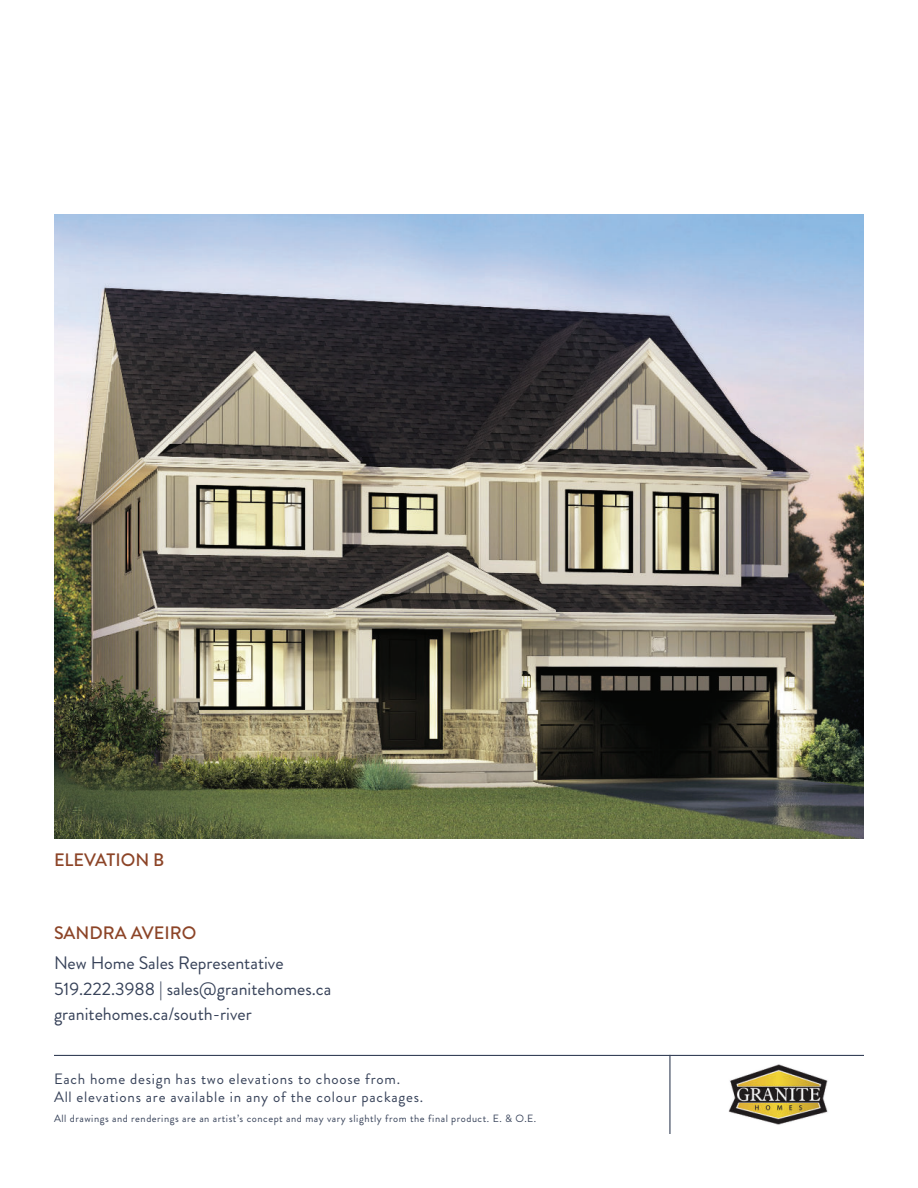
<style>
.page{position:relative;width:918px;height:1188px;background:#fff}
.page>*{position:absolute;margin:0;border:0;box-sizing:border-box;transform-origin:0 0}
.t1{font:18px/25.5px "Brandon Grotesque";color:#374259}
.t2{font:500 18px "Brandon Grotesque";color:#8c4427}
.t3{font:15px/18px "Brandon Grotesque";letter-spacing:.05em;color:#374259}
.t4{font:10.5px "Brandon Grotesque";letter-spacing:.05em;color:#374259}
</style>
<div class="page">
<img style="left:54px;top:214px;width:810px;height:625px">
<hr style="left:54px;top:1055px;width:810px;height:1px;background:#374259">
<hr style="left:669px;top:1055px;width:2px;height:79px;background:#374259">
<img style="left:728px;top:1064px;width:100px;height:61px">
<p class="t2" style="left:54px;top:853px;width:112px">ELEVATION B</p>
<p class="t2" style="left:54px;top:926px;width:144px">SANDRA AVEIRO</p>
<p class="t1" style="left:54px;top:952px;width:279px">New Home Sales Representative<br>519.222.3988 | sales@granitehomes.ca granitehomes.ca/south-river</p>
<p class="t3" style="left:54px;top:1072px;width:371px">Each home design has two elevations to choose from.<br>All elevations are available in any of the colour packages.</p>
<p class="t4" style="left:54px;top:1114px;width:484px">All drawings and renderings are an artist’s concept and may vary slightly from the final product. E. &amp; O.E.</p>
</div>
